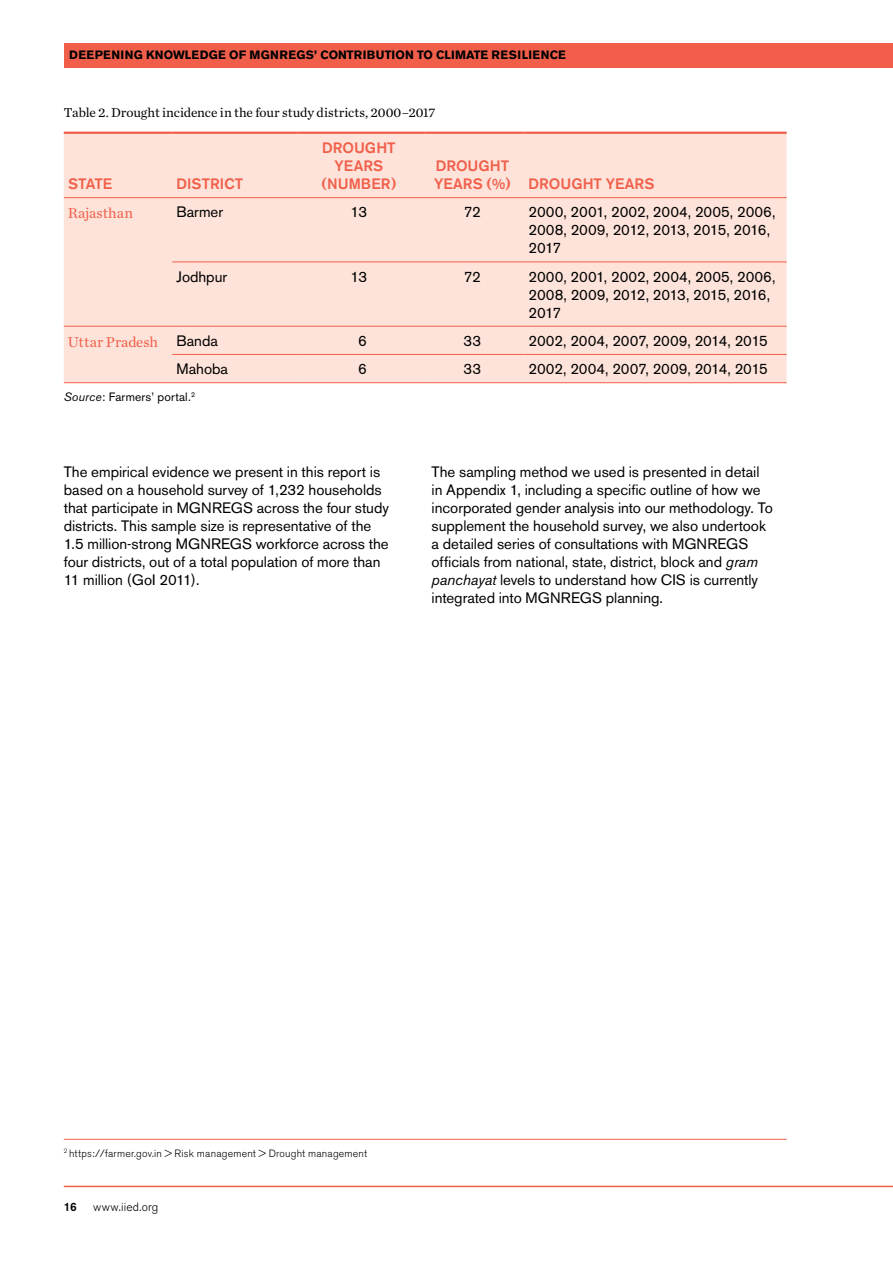
<style>
.page{position:relative;width:893px;height:1263px;background:#fff}
.page>*{position:absolute;margin:0;border:0;box-sizing:border-box;transform-origin:0 0}
.t1{font:15px/18px "Akzidenz Grotesk BE";color:#000}
.t2{font:500 15px/18px "Akzidenz Grotesk BE";letter-spacing:.005em;color:#f15f4b}
.t3{font:15px "Chronicle Text G1";color:#f15f4b}
.t4{font:13.5px "Chronicle Text G1";color:#000}
.t5{font:700 12px "Akzidenz Grotesk BE";letter-spacing:.02em;color:#000}
.t6{font:12px "Akzidenz Grotesk BE";letter-spacing:.02em;color:#000}
.t7{font:300 12px "Akzidenz Grotesk BE";letter-spacing:.015em;color:#000}
.t8{font:500 12px "Akzidenz Grotesk BE";color:#000}
.t9{font:300 10.5px "Akzidenz Grotesk BE";letter-spacing:.02em;color:#000}
.s1{font-family:"Akzidenz Grotesk BE";color:#000}
.s2{font-style:italic}
</style>
<div class="page">
<div style="left:65px;top:43px;width:828px;height:24px;background:#f15f4b"></div>
<hr style="left:64px;top:1186px;width:829px;height:1px;background:#f15f4b">
<div style="left:64px;top:134px;width:723px;height:248px;background:#fde3d9"></div>
<hr style="left:172px;top:262px;width:125px;height:1px;background:#f15f4b">
<hr style="left:297px;top:262px;width:128px;height:1px;background:#f15f4b">
<hr style="left:425px;top:262px;width:99px;height:1px;background:#f15f4b">
<hr style="left:524px;top:262px;width:263px;height:1px;background:#f15f4b">
<hr style="left:64px;top:326px;width:108px;height:1px;background:#f15f4b">
<hr style="left:172px;top:326px;width:125px;height:1px;background:#f15f4b">
<hr style="left:297px;top:326px;width:128px;height:1px;background:#f15f4b">
<hr style="left:425px;top:326px;width:99px;height:1px;background:#f15f4b">
<hr style="left:524px;top:326px;width:263px;height:1px;background:#f15f4b">
<hr style="left:172px;top:354px;width:125px;height:1px;background:#f15f4b">
<hr style="left:297px;top:354px;width:128px;height:1px;background:#f15f4b">
<hr style="left:425px;top:354px;width:99px;height:1px;background:#f15f4b">
<hr style="left:524px;top:354px;width:263px;height:1px;background:#f15f4b">
<hr style="left:172px;top:382px;width:125px;height:1px;background:#f15f4b">
<hr style="left:297px;top:382px;width:128px;height:1px;background:#f15f4b">
<hr style="left:425px;top:382px;width:99px;height:1px;background:#f15f4b">
<hr style="left:524px;top:382px;width:263px;height:1px;background:#f15f4b">
<hr style="left:64px;top:132px;width:108px;height:2px;background:#f15f4b">
<hr style="left:172px;top:132px;width:125px;height:2px;background:#f15f4b">
<hr style="left:297px;top:132px;width:128px;height:2px;background:#f15f4b">
<hr style="left:425px;top:132px;width:99px;height:2px;background:#f15f4b">
<hr style="left:524px;top:132px;width:263px;height:2px;background:#f15f4b">
<hr style="left:172px;top:197px;width:125px;height:1px;background:#f15f4b">
<hr style="left:297px;top:197px;width:128px;height:1px;background:#f15f4b">
<hr style="left:425px;top:197px;width:99px;height:1px;background:#f15f4b">
<hr style="left:524px;top:197px;width:263px;height:1px;background:#f15f4b">
<hr style="left:64px;top:197px;width:108px;height:1px;background:#f15f4b">
<hr style="left:64px;top:382px;width:108px;height:1px;background:#f15f4b">
<hr style="left:64px;top:1139px;width:723px;height:1px;background:#f15f4b">
<p class="t5" style="left:69px;top:48px;width:498px">DEEPENING KNOWLEDGE OF MGN REGS’ CONTRIBUTION TO CLIMATE RESILIENCE</p>
<p class="t4" style="left:64px;top:102px;width:373px">Table 2. Drought incidence in the four study districts, 2000–2017</p>
<p class="t2" style="left:68px;top:175px;width:20px">STATE</p>
<p class="t2" style="left:176px;top:175px;width:20px">DISTRICT</p>
<p class="t2" style="left:322px;top:139px;width:22px">DROUGHT</p>
<p class="t2" style="left:335px;top:157px;width:11px">YEARS</p>
<p class="t2" style="left:321px;top:175px;width:18px">(NUMBER</p>
<p class="t2" style="left:391px;top:175px;width:7px">)</p>
<p class="t2" style="left:434px;top:157px;width:24px">DROUGHT<br>YEARS</p>
<p class="t2" style="left:486px;top:175px;width:65px">(%) DROUGHT</p>
<p class="t2" style="left:606px;top:175px;width:11px">YEARS</p>
<p class="t3" style="left:68px;top:202px;width:67px">Rajasthan</p>
<p class="t1" style="left:176px;top:203px;width:48px">Barmer</p>
<p class="t1" style="left:351px;top:203px;width:18px">13</p>
<p class="t1" style="left:464px;top:203px;width:19px">72</p>
<p class="t1" style="left:529px;top:203px;width:248px">2000, 2001, 2002, 2004, 2005, 2006,<br>2008, 2009, 2012, 2013, 2015, 2016,<br>2017</p>
<p class="t1" style="left:176px;top:267px;width:52px">Jodhpur</p>
<p class="t1" style="left:351px;top:267px;width:18px">13</p>
<p class="t1" style="left:464px;top:267px;width:19px">72</p>
<p class="t1" style="left:529px;top:267px;width:248px">2000, 2001, 2002, 2004, 2005, 2006,<br>2008, 2009, 2012, 2013, 2015, 2016,<br>2017</p>
<p class="t3" style="left:68px;top:330px;width:151px">Uttar Pradesh <span class="s1">Banda</span></p>
<p class="t1" style="left:358px;top:332px;width:10px">6</p>
<p class="t1" style="left:464px;top:332px;width:19px">33</p>
<p class="t1" style="left:529px;top:332px;width:241px">2002, 2004, 2007, 2009, 2014, 2015</p>
<p class="t1" style="left:176px;top:360px;width:53px">Mahoba</p>
<p class="t1" style="left:358px;top:360px;width:10px">6</p>
<p class="t1" style="left:464px;top:360px;width:19px">33</p>
<p class="t1" style="left:529px;top:360px;width:241px">2002, 2004, 2007, 2009, 2014, 2015</p>
<p class="t6" style="left:64px;top:390px;width:133px"><span class="s2">Source</span>: Farmers’ portal.<sup>2</sup></p>
<p class="t1" style="left:64px;top:463px;width:327px">The empirical evidence we present in this report is based on a household survey of 1,232 households that participate in MGNREGS across the four study districts. This sample size is representative of the 1.5 million-strong MGNREGS workforce across the four districts, out of a total population of more than 11 million (GoI 2011).</p>
<p class="t1" style="left:432px;top:463px;width:343px">The sampling method we used is presented in detail in Appendix 1, including a specific outline of how we incorporated gender analysis into our methodology. To supplement the household survey, we also undertook a detailed series of consultations with MGNREGS officials from national, state, district, block and <span class="s2">gram panchayat</span> levels to understand how CIS is currently integrated into MGNREGS planning.</p>
<p class="t9" style="left:64px;top:1147px;width:305px"><sup>2</sup> https://farmer.gov.in &gt; Risk management &gt; Drought management</p>
<p class="t8" style="left:64px;top:1199px;width:15px">16</p>
<p class="t7" style="left:93px;top:1200px;width:67px">www.iied.org</p>
</div>
